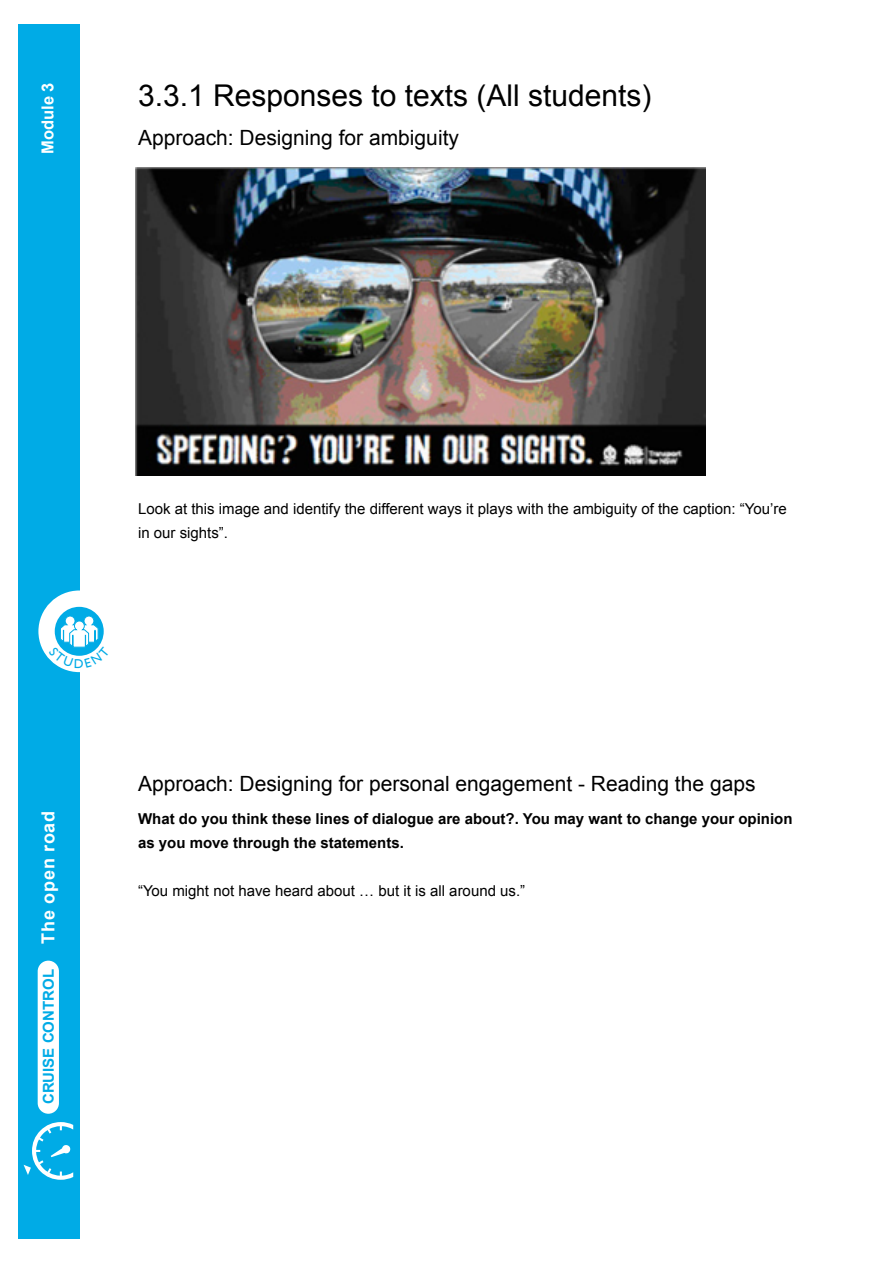
<style>
.page{position:relative;width:893px;height:1263px;background:#fff}
.page>*{position:absolute;margin:0;border:0;box-sizing:border-box;transform-origin:0 0}
.t1{font:30px "Arial";color:#000}
.t2{font:21px "Arial";color:#000}
.t3{font:700 18px "Arial";letter-spacing:.04em;color:#fff}
.t4{font:700 16.5px "Arial";color:#fff}
.Body{font:15px/24px "Arial";color:#000}
.Body-2{font:700 15px/24px "Arial";color:#000}
.t5{font:700 15px "Arial";color:#00abe6}
</style>
<div class="page">
<div style="left:18px;top:24px;width:61px;height:1215px;background:#00abe6"></div>
<svg style="left:24px;top:1122px;width:49px;height:58px"></svg>
<div style="left:38px;top:961px;width:21px;height:153px;background:#fff;border-radius:11px"></div>
<div style="left:38px;top:590px;width:82px;height:82px;background:#fff;border-radius:50%"></div>
<div style="left:55px;top:607px;width:49px;height:49px;background:#00abe6;border-radius:50%"></div>
<img style="left:135px;top:168px;width:570px;height:307px">
<svg style="left:49px;top:615px;width:55px;height:53px"></svg>
<p class="t4" style="left:37px;top:154px;width:73px;rotate:-90deg">Module 3</p>
<h1 class="t1" style="left:138px;top:76px;width:515px">3.3.1 Responses to texts (All students)</h1>
<h2 class="t2" style="left:138px;top:124px;width:322px">Approach: Designing for ambiguity</h2>
<p class="Body" style="left:138px;top:497px;width:650px">Look at this image and identify the different ways it plays with the ambiguity of the caption: “You’re in our sights”.</p>
<p class="t3" style="left:36px;top:943px;width:134px;rotate:-90deg">The open road</p>
<p class="t5" style="left:39px;top:1104px;width:136px;rotate:-90deg">CRUISE CONTROL</p>
<h2 class="t2" style="left:138px;top:770px;width:619px">Approach: Designing for personal engagement - Reading the gaps</h2>
<p class="Body-2" style="left:138px;top:808px;width:656px">What do you think these lines of dialogue are about?. You may want to change your opinion as you move through the statements.</p>
<p class="Body" style="left:138px;top:879px;width:389px">“You might not have heard about … but it is all around us.”</p>
</div>
